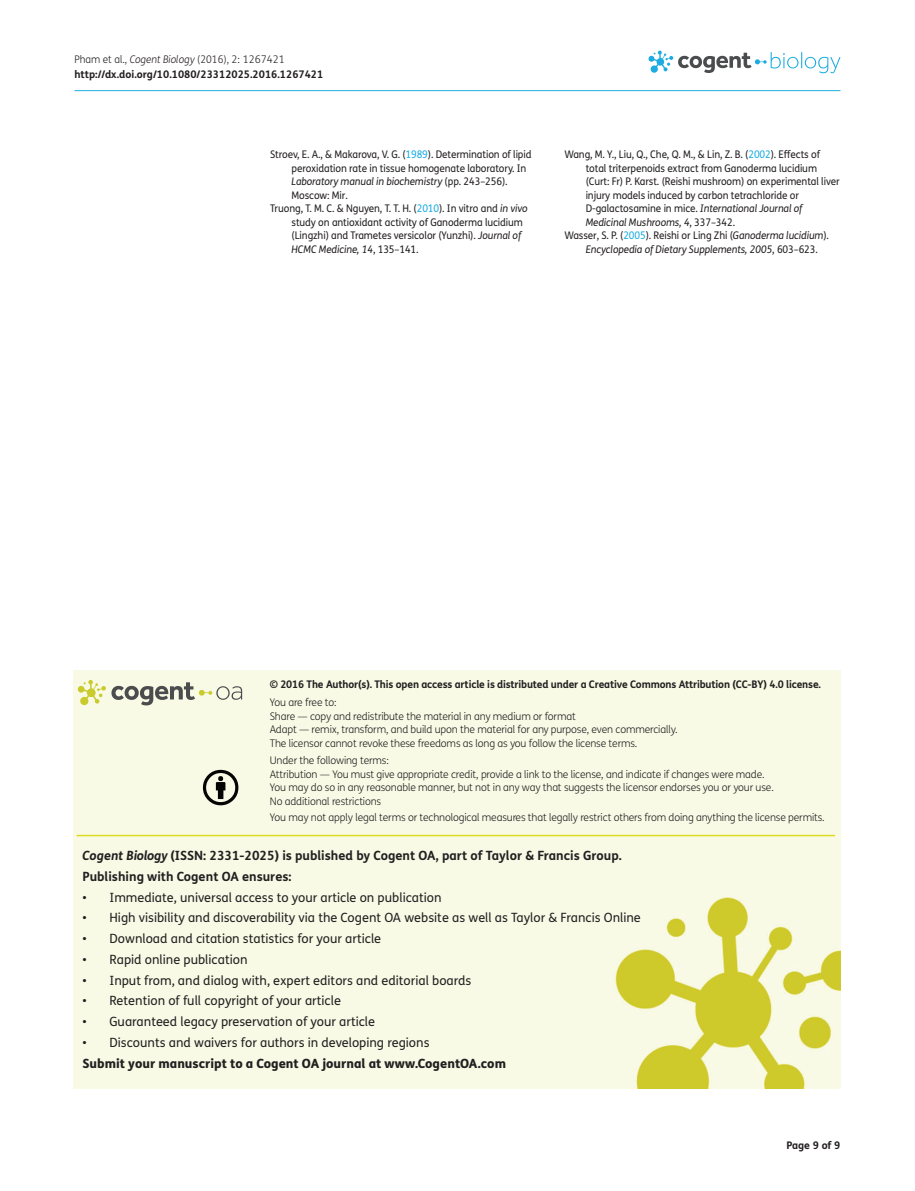
<style>
.page{position:relative;width:915px;height:1191px;background:#fff}
.page>*{position:absolute;margin:0;border:0;box-sizing:border-box;transform-origin:0 0}
.t1{font:12.75px "FS Me Pro";color:#231f20}
.t2{font:700 12.75px/20.7px "FS Me Pro";color:#231f20}
.t3{font:800 12.75px "FS Me Pro";color:#231f20}
.t4{font:300 10.5px/13.5px "FS Me Pro";letter-spacing:-.015em;color:#231f20}
.t5{font:10.5px "FS Me Pro";letter-spacing:-.01em;color:#231f20;scale:.95 1}
.t6{font:700 10.5px/15px "FS Me Pro";letter-spacing:-.015em;color:#231f20}
.t7{font:italic 10.5px "FS Me Pro";letter-spacing:-.01em;color:#231f20;scale:.95 1}
.s1{font-weight:300}
.s2{font-weight:300;font-style:italic}
.s3{color:#1bace1}
.s4{font-style:normal}
.s5{font-style:italic}
</style>
<div class="page">
<hr style="left:74px;top:90px;width:766px;height:1px;background:#1bace1">
<svg style="left:648px;top:51px;width:192px;height:22px"></svg>
<div style="left:74px;top:671px;width:766px;height:417px;background:#f9fae6"></div>
<svg style="left:78px;top:680px;width:164px;height:25px;background:#d2d3ba"></svg>
<svg style="left:203px;top:770px;width:35px;height:35px"></svg>
<hr style="left:77px;top:835px;width:757px;height:1px;background:#dcdc1e">
<p class="t6" style="left:74px;top:51px;width:250px"><span class="s1">Pham et al.,</span> <span class="s2">Cogent Biology</span> <span class="s1">(2016), 2: 1267421 </span>http://dx.doi.org/10.1080/23312025.2016.1267421</p>
<p class="t5" style="left:270px;top:147px;width:276px">Stroev, E. A., &amp; Makarova, V. G. (<span class="s3">1989</span>). Determination of lipid</p>
<p class="t5" style="left:291px;top:161px;width:249px">peroxidation rate in tissue homogenate laboratory. In</p>
<p class="t7" style="left:291px;top:174px;width:229px">Laboratory manual in biochemistry <span class="s4">(pp. 243–256).</span></p>
<p class="t5" style="left:291px;top:188px;width:61px">Moscow: Mir.</p>
<p class="t5" style="left:270px;top:201px;width:272px">Truong, T. M. C. &amp; Nguyen, T. T. H. (<span class="s3">2010</span>). In vitro and <span class="s5">in vivo</span></p>
<p class="t5" style="left:291px;top:215px;width:245px">study on antioxidant activity of Ganoderma lucidium</p>
<p class="t5" style="left:291px;top:228px;width:243px">(Lingzhi) and Trametes versicolor (Yunzhi). <span class="s5">Journal of</span></p>
<p class="t7" style="left:291px;top:242px;width:135px">HCMC Medicine, 14<span class="s4">, 135–141.</span></p>
<p class="t5" style="left:564px;top:147px;width:270px">Wang, M. Y., Liu, Q., Che, Q. M., &amp; Lin, Z. B. (<span class="s3">2002</span>). Effects of</p>
<p class="t5" style="left:585px;top:161px;width:245px">total triterpenoids extract from Ganoderma lucidium</p>
<p class="t5" style="left:585px;top:174px;width:269px">(Curt: Fr) P. Karst. (Reishi mushroom) on experimental liver</p>
<p class="t5" style="left:585px;top:188px;width:226px">injury models induced by carbon tetrachloride or</p>
<p class="t5" style="left:585px;top:201px;width:230px">D-galactosamine in mice. <span class="s5">International Journal of</span></p>
<p class="t7" style="left:585px;top:215px;width:159px">Medicinal Mushrooms, 4<span class="s4">, 337–342.</span></p>
<p class="t5" style="left:564px;top:228px;width:280px">Wasser, S. P. (<span class="s3">2005</span>). Reishi or Ling Zhi (<span class="s5">Ganoderma lucidium</span>).</p>
<p class="t7" style="left:585px;top:242px;width:246px">Encyclopedia of Dietary Supplements, 2005<span class="s4">, 603–623.</span></p>
<p class="t6" style="left:270px;top:676px;width:552px">© 2016 The Author(s). This open access article is distributed under a Creative Commons Attribution (CC-BY) 4.0 license.</p>
<p class="t4" style="left:270px;top:695px;width:409px">You are free to:<br>Share — copy and redistribute the material in any medium or format<br>Adapt — remix, transform, and build upon the material for any purpose, even commercially.<br>The licensor cannot revoke these freedoms as long as you follow the license terms.</p>
<p class="t4" style="left:270px;top:753px;width:505px">Under the following terms:<br>Attribution — You must give appropriate credit, provide a link to the license, and indicate if changes were made.<br>You may do so in any reasonable manner, but not in any way that suggests the licensor endorses you or your use.<br>No additional restrictions</p>
<p class="t4" style="left:270px;top:810px;width:556px">You may not apply legal terms or technological measures that legally restrict others from doing anything the license permits.</p>
<p class="t2" style="left:82px;top:844px;width:540px"><span class="s5">Cogent Biology</span> (ISSN: 2331-2025) is published by Cogent OA, part of Taylor &amp; Francis Group.<br>Publishing with Cogent OA ensures:</p>
<p class="t1" style="left:82px;top:888px;width:360px">• Immediate, universal access to your article on publication</p>
<p class="t1" style="left:82px;top:909px;width:559px">• High visibility and discoverability via the Cogent OA website as well as Taylor &amp; Francis Online</p>
<p class="t1" style="left:82px;top:930px;width:300px">• Download and citation statistics for your article</p>
<p class="t1" style="left:82px;top:950px;width:166px">• Rapid online publication</p>
<p class="t1" style="left:82px;top:971px;width:390px">• Input from, and dialog with, expert editors and editorial boards</p>
<p class="t1" style="left:82px;top:992px;width:260px">• Retention of full copyright of your article</p>
<p class="t1" style="left:82px;top:1013px;width:294px">• Guaranteed legacy preservation of your article</p>
<p class="t1" style="left:82px;top:1033px;width:348px">• Discounts and waivers for authors in developing regions</p>
<p class="t3" style="left:82px;top:1053px;width:425px">Submit your manuscript to a Cogent OA journal at www.CogentOA.com</p>
<p class="t6" style="left:786px;top:1137px;width:56px">Page 9 of 9</p>
</div>
